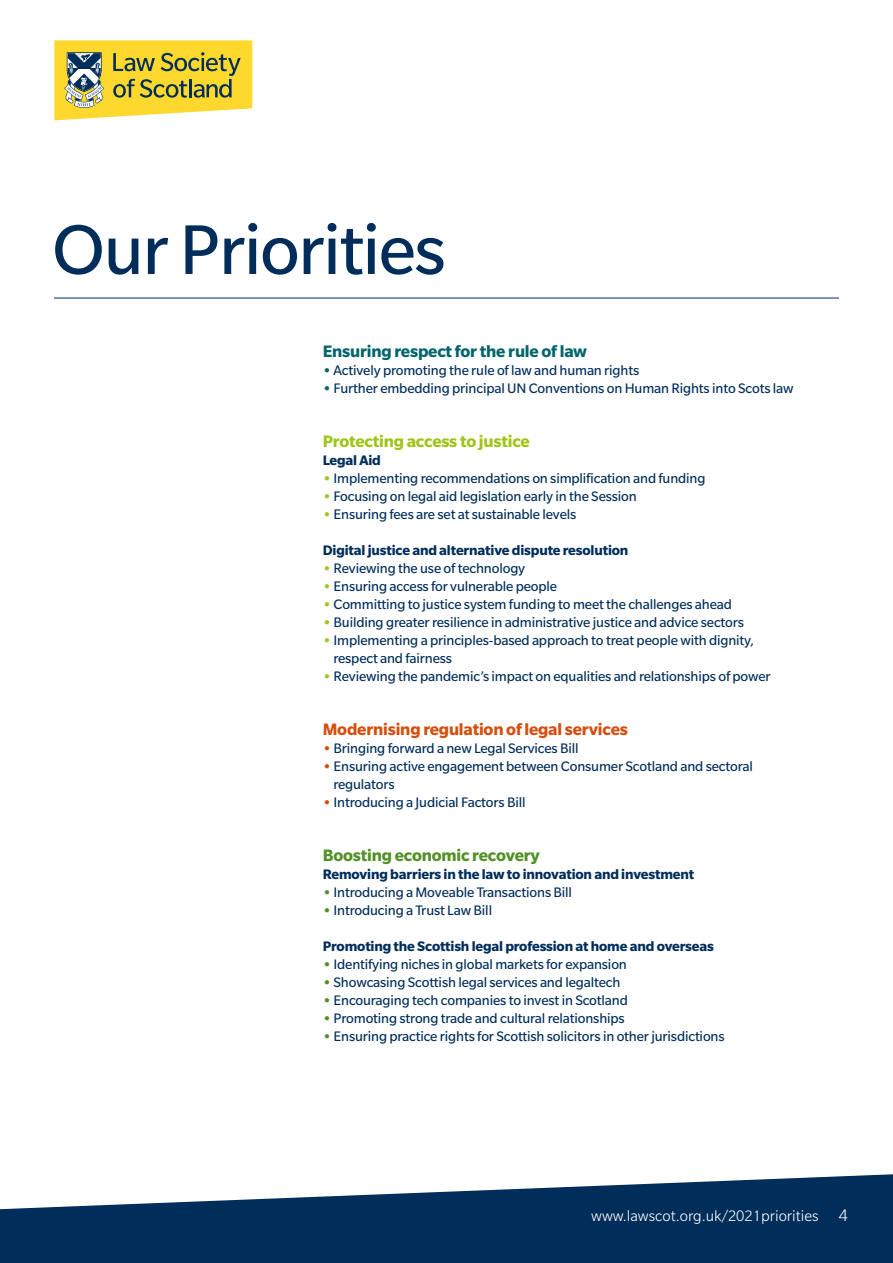
<style>
.page{position:relative;width:893px;height:1263px;background:#fff}
.page>*{position:absolute;margin:0;border:0;box-sizing:border-box;transform-origin:0 0}
.t1{font:76.5px "Slate Std";letter-spacing:-.02em;color:#002d5a}
.t2{font:700 18px "Slate Std";letter-spacing:-.01em;color:#d64e0d}
.t3{font:700 18px "Slate Std";letter-spacing:-.01em;color:#00656b}
.t4{font:700 18px "Slate Std";letter-spacing:-.01em;color:#a0c519}
.t5{font:700 18px "Slate Std";letter-spacing:-.01em;color:#519127}
.t6{font:300 18px "Slate Std";color:#fff}
.t7{font:300 16.5px "Slate Std";color:#fff}
.t8{font:15px/18px "Slate Std";letter-spacing:-.01em;color:#002d5a}
.t9{font:700 15px "Slate Std";letter-spacing:-.01em;color:#002d5a}
.s1{font-weight:700;color:#00656b}
.s2{font-weight:700;color:#a0c519}
.s3{font-weight:700;color:#d64e0d}
.s4{font-weight:700;color:#519127}
</style>
<div class="page">
<svg style="left:0;top:1174px;width:893px;height:89px;fill:#002d5a"></svg>
<svg style="left:54px;top:40px;width:198px;height:80px;background:#d8c24e"></svg>
<hr style="left:54px;top:298px;width:785px;height:1px;background:#002d5a">
<h1 class="t1" style="left:52px;top:210px;width:395px">Our Priorities</h1>
<p class="t3" style="left:323px;top:342px;width:266px">Ensuring respect for the rule of law</p>
<p class="t8" style="left:323px;top:361px;width:318px"><span class="s1">•</span> Actively promoting the rule of law and human rights</p>
<p class="t8" style="left:323px;top:379px;width:472px"><span class="s1">•</span> Further embedding principal UN Conventions on Human Rights into Scots law</p>
<p class="t4" style="left:323px;top:432px;width:209px">Protecting access to justice</p>
<p class="t9" style="left:323px;top:452px;width:60px">Legal Aid</p>
<p class="t8" style="left:323px;top:469px;width:384px"><span class="s2">•</span> Implementing recommendations on simplification and funding</p>
<p class="t8" style="left:323px;top:487px;width:315px"><span class="s2">•</span> Focusing on legal aid legislation early in the Session</p>
<p class="t8" style="left:323px;top:505px;width:255px"><span class="s2">•</span> Ensuring fees are set at sustainable levels</p>
<p class="t9" style="left:323px;top:542px;width:307px">Digital justice and alternative dispute resolution</p>
<p class="t8" style="left:323px;top:559px;width:204px"><span class="s2">•</span> Reviewing the use of technology</p>
<p class="t8" style="left:323px;top:577px;width:236px"><span class="s2">•</span> Ensuring access for vulnerable people</p>
<p class="t8" style="left:323px;top:595px;width:411px"><span class="s2">•</span> Committing to justice system funding to meet the challenges ahead</p>
<p class="t8" style="left:323px;top:613px;width:423px"><span class="s2">•</span> Building greater resilience in administrative justice and advice sectors</p>
<p class="t8" style="left:333px;top:631px;width:422px;text-indent:-11px"><span class="s2">•</span> Implementing a principles-based approach to treat people with dignity, respect and fairness</p>
<p class="t8" style="left:323px;top:667px;width:450px"><span class="s2">•</span> Reviewing the pandemic’s impact on equalities and relationships of power</p>
<p class="t2" style="left:323px;top:720px;width:307px">Modernising regulation of legal services</p>
<p class="t8" style="left:323px;top:739px;width:257px"><span class="s3">•</span> Bringing forward a new Legal Services Bill</p>
<p class="t8" style="left:333px;top:757px;width:421px;text-indent:-11px"><span class="s3">•</span> Ensuring active engagement between Consumer Scotland and sectoral regulators</p>
<p class="t8" style="left:323px;top:793px;width:204px"><span class="s3">•</span> Introducing a Judicial Factors Bill</p>
<p class="t5" style="left:323px;top:846px;width:219px">Boosting economic recovery</p>
<p class="t9" style="left:323px;top:866px;width:373px">Removing barriers in the law to innovation and investment</p>
<p class="t8" style="left:323px;top:883px;width:251px"><span class="s4">•</span> Introducing a Moveable Transactions Bill</p>
<p class="t8" style="left:323px;top:901px;width:171px"><span class="s4">•</span> Introducing a Trust Law Bill</p>
<p class="t9" style="left:323px;top:938px;width:393px">Promoting the Scottish legal profession at home and overseas</p>
<p class="t8" style="left:323px;top:955px;width:306px"><span class="s4">•</span> Identifying niches in global markets for expansion</p>
<p class="t8" style="left:323px;top:973px;width:299px"><span class="s4">•</span> Showcasing Scottish legal services and legaltech</p>
<p class="t8" style="left:323px;top:991px;width:307px"><span class="s4">•</span> Encouraging tech companies to invest in Scotland</p>
<p class="t8" style="left:323px;top:1009px;width:304px"><span class="s4">•</span> Promoting strong trade and cultural relationships</p>
<p class="t8" style="left:323px;top:1027px;width:403px"><span class="s4">•</span> Ensuring practice rights for Scottish solicitors in other jurisdictions</p>
<p class="t7" style="left:591px;top:1208px;width:229px">www.lawscot.org.uk/2021priorities</p>
<p class="t6" style="left:839px;top:1206px;width:10px">4</p>
</div>
